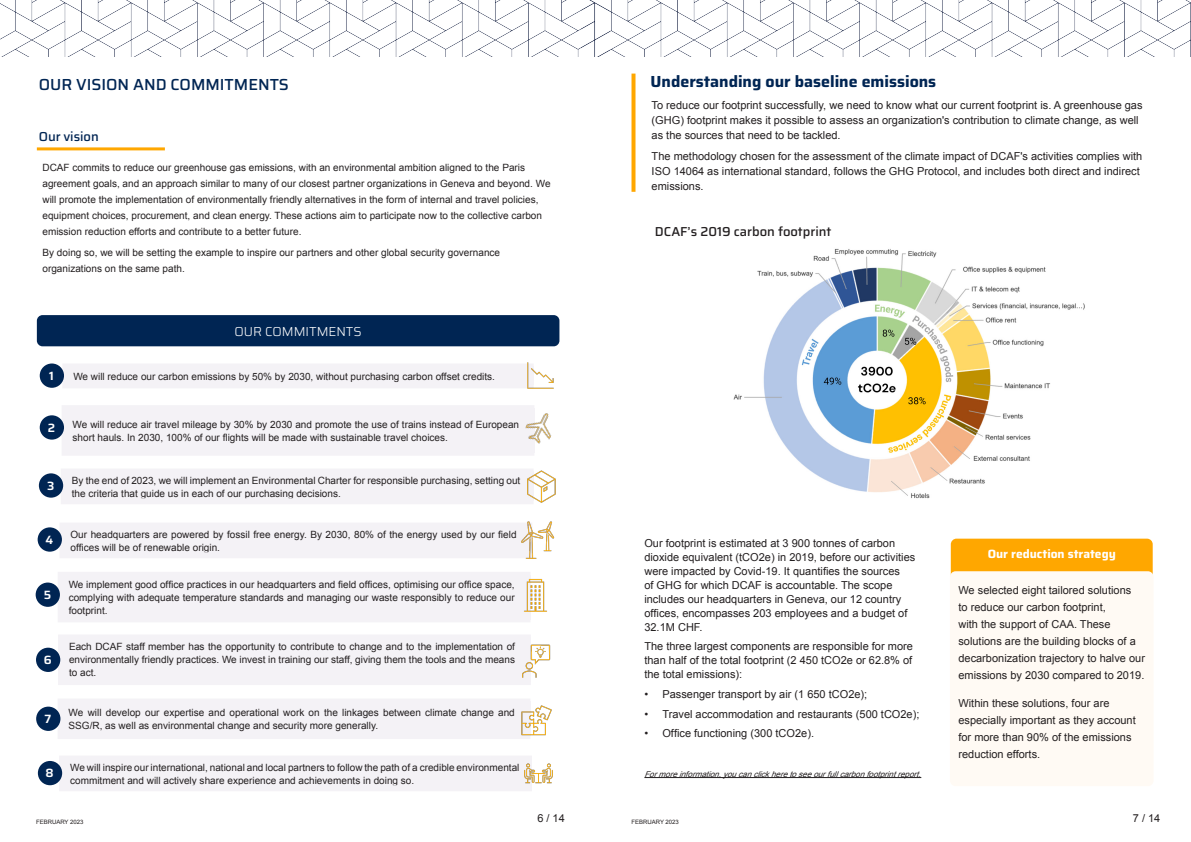
<style>
.page{position:relative;width:1191px;height:842px;background:#fff}
.page>*{position:absolute;margin:0;border:0;box-sizing:border-box;transform-origin:0 0}
.t1{font:700 16px "Saira";color:#002553}
.t2{font:500 16px "Saira";color:#002553}
.t3{font:500 13px "Saira";color:#231f20}
.t4{font:300 13px "Saira";color:#fff}
.t5{font:500 13px "Saira";color:#002553}
.t6{font:700 12px "Saira";color:#fff}
.t7{font:600 12px "Saira";color:#fff}
.t8{font:11px/14px "Arial";color:#231f20}
.t9{font:10px/13px "Arial";color:#231f20}
.t10{font:italic 8px "Arial";color:#231f20}
.t11{font:6px "Arial";color:#231f20}
</style>
<div class="page">
<img style="left:733px;top:248px;width:352px;height:251px">
<hr style="left:644px;top:777px;width:277px;height:1px;background:#231f20">
<svg style="left:631px;top:74px;width:4px;height:118px"></svg>
<div style="left:950px;top:539px;width:202px;height:77px;background:#ffa700;border-radius:6px"></div>
<div style="left:950px;top:571px;width:203px;height:215px;background:#fffaf4;border-radius:6px"></div>
<img style="left:609px;top:0;width:582px;height:57px">
<div style="left:64px;top:471px;width:469px;height:30px;background:#f4f2f6"></div>
<div style="left:61px;top:468px;width:475px;height:36px;border:6px solid #f4f2f6"></div>
<div style="left:65px;top:366px;width:468px;height:19px;background:#f4f2f6"></div>
<div style="left:62px;top:363px;width:474px;height:25px;border:6px solid #f4f2f6"></div>
<div style="left:65px;top:408px;width:469px;height:45px;background:#f4f2f6"></div>
<div style="left:62px;top:405px;width:475px;height:51px;border:6px solid #f4f2f6"></div>
<div style="left:63px;top:525px;width:469px;height:30px;background:#f4f2f6"></div>
<div style="left:60px;top:522px;width:475px;height:36px;border:6px solid #f4f2f6"></div>
<div style="left:61px;top:575px;width:469px;height:44px;background:#f4f2f6"></div>
<div style="left:58px;top:572px;width:475px;height:50px;border:6px solid #f4f2f6"></div>
<div style="left:61px;top:637px;width:470px;height:45px;background:#f4f2f6"></div>
<div style="left:58px;top:634px;width:476px;height:51px;border:6px solid #f4f2f6"></div>
<div style="left:61px;top:701px;width:469px;height:35px;background:#f4f2f6"></div>
<div style="left:58px;top:698px;width:475px;height:41px;border:6px solid #f4f2f6"></div>
<div style="left:62px;top:758px;width:470px;height:30px;background:#f4f2f6"></div>
<div style="left:59px;top:755px;width:476px;height:36px;border:6px solid #f4f2f6"></div>
<div style="left:40px;top:363px;width:24px;height:25px;background:#002553;border-radius:50%"></div>
<div style="left:40px;top:415px;width:24px;height:25px;background:#002553;border-radius:50%"></div>
<div style="left:39px;top:473px;width:24px;height:25px;background:#002553;border-radius:50%"></div>
<div style="left:38px;top:527px;width:24px;height:25px;background:#002553;border-radius:50%"></div>
<div style="left:36px;top:582px;width:24px;height:25px;background:#002553;border-radius:50%"></div>
<div style="left:36px;top:648px;width:24px;height:24px;background:#002553;border-radius:50%"></div>
<div style="left:36px;top:707px;width:24px;height:24px;background:#002553;border-radius:50%"></div>
<div style="left:38px;top:761px;width:24px;height:24px;background:#002553;border-radius:50%"></div>
<img style="left:522px;top:410px;width:30px;height:36px">
<img style="left:521px;top:755px;width:32px;height:36px">
<img style="left:518px;top:521px;width:37px;height:38px">
<img style="left:522px;top:468px;width:34px;height:36px">
<img style="left:516px;top:575px;width:31px;height:39px">
<img style="left:516px;top:642px;width:35px;height:37px">
<img style="left:517px;top:702px;width:35px;height:37px">
<img style="left:523px;top:362px;width:31px;height:27px">
<div style="left:37px;top:315px;width:522px;height:31px;background:#002553;border-radius:6px"></div>
<hr style="left:37px;top:147px;width:128px;height:3px;background:#ffa700">
<img style="left:0;top:0;width:609px;height:57px">
<h1 class="t2" style="left:39px;top:72px;width:251px">OUR VISION AND COMMITMENTS</h1>
<h2 class="t5" style="left:39px;top:126px;width:61px">Our vision</h2>
<p class="t9" style="left:43px;top:159px;width:509px;line-height:16px">DCAF commits to reduce our greenhouse gas emissions, with an environmental ambition aligned to the Paris agreement goals, and an approach similar to many of our closest partner organizations in Geneva and beyond. We will promote the implementation of environmentally friendly alternatives in the form of internal and travel policies, equipment choices, procurement, and clean energy. These actions aim to participate now to the collective carbon emission reduction efforts and contribute to a better future.</p>
<p class="t9" style="left:43px;top:245px;width:459px;line-height:16px">By doing so, we will be setting the example to inspire our partners and other global security governance organizations on the same path.</p>
<p class="t7" style="left:49px;top:366px;width:6px">1</p>
<h2 class="t4" style="left:234px;top:320px;width:129px">OUR COMMITMENTS</h2>
<p class="t9" style="left:73px;top:370px;width:423px">We will reduce our carbon emissions by 50% by 2030, without purchasing carbon offset credits.</p>
<p class="t7" style="left:48px;top:418px;width:9px">2</p>
<p class="t7" style="left:47px;top:476px;width:9px">3</p>
<p class="t7" style="left:46px;top:530px;width:9px">4</p>
<p class="t7" style="left:44px;top:585px;width:9px">5</p>
<p class="t7" style="left:44px;top:650px;width:9px">6</p>
<p class="t7" style="left:45px;top:709px;width:8px">7</p>
<p class="t7" style="left:46px;top:763px;width:10px">8</p>
<p class="t9" style="left:73px;top:418px;width:448px">We will reduce air travel mileage by 30% by 2030 and promote the use of trains instead of European short hauls. In 2030, 100% of our flights will be made with sustainable travel choices.</p>
<p class="t9" style="left:72px;top:474px;width:450px">By the end of 2023, we will implement an Environmental Charter for responsible purchasing, setting out the criteria that guide us in each of our purchasing decisions.</p>
<p class="t9" style="left:71px;top:528px;width:447px">Our headquarters are powered by fossil free energy. By 2030, 80% of the energy used by our field offices will be of renewable origin.</p>
<p class="t9" style="left:69px;top:578px;width:447px;text-align:justify">We implement good office practices in our headquarters and field offices, optimising our office space, complying with adequate temperature standards and managing our waste responsibly to reduce our footprint.</p>
<p class="t9" style="left:69px;top:640px;width:447px;text-align:justify">Each DCAF staff member has the opportunity to contribute to change and to the implementation of environmentally friendly practices. We invest in training our staff, giving them the tools and the means to act.</p>
<p class="t9" style="left:69px;top:706px;width:448px">We will develop our expertise and operational work on the linkages between climate change and<br>SSG/R, as well as environmental change and security more generally.</p>
<p class="t9" style="left:70px;top:761px;width:451px">We will inspire our international, national and local partners to follow the path of a credible environmental commitment and will actively share experience and achievements in doing so.</p>
<h1 class="t1" style="left:650px;top:68px;width:287px">Understanding our baseline emissions</h1>
<p class="t8" style="left:651px;top:98px;width:492px;line-height:15px">To reduce our footprint successfully, we need to know what our current footprint is. A greenhouse gas (GHG) footprint makes it possible to assess an organization's contribution to climate change, as well as the sources that need to be tackled.</p>
<p class="t8" style="left:651px;top:149px;width:492px;line-height:15px">The methodology chosen for the assessment of the climate impact of DCAF's activities complies with<br>ISO 14064 as international standard, follows the GHG Protocol, and includes both direct and indirect emissions.</p>
<h2 class="t3" style="left:655px;top:221px;width:178px">DCAF’s 2019 carbon footprint</h2>
<p class="t8" style="left:644px;top:536px;width:272px">Our footprint is estimated at 3 900 tonnes of carbon dioxide equivalent (tCO2e) in 2019, before our activities were impacted by Covid-19. It quantifies the sources<br>of GHG for which DCAF is accountable. The scope includes our headquarters in Geneva, our 12 country offices, encompasses 203 employees and a budget of 32.1M CHF.</p>
<p class="t8" style="left:644px;top:640px;width:270px;text-align:justify">The three largest components are responsible for more than half of the total footprint (2 450 tCO2e or 62.8% of the total emissions):</p>
<p class="t8" style="left:644px;top:687px;width:224px">• Passenger transport by air (1 650 tCO2e);</p>
<p class="t8" style="left:644px;top:707px;width:276px">• Travel accommodation and restaurants (500 tCO2e);</p>
<p class="t8" style="left:644px;top:727px;width:171px">• Office functioning (300 tCO2e).</p>
<p class="t10" style="left:644px;top:769px;width:281px">Formoreinformation,youcanclickheretoseeourfullcarbonfootprintreport.</p>
<p class="t6" style="left:987px;top:544px;width:129px">Our reduction strategy</p>
<p class="t8" style="left:958px;top:581px;width:188px;line-height:17px">We selected eight tailored solutions<br>to reduce our carbon footprint,<br>with the support of CAA. These solutions are the building blocks of a decarbonization trajectory to halve our emissions by 2030 compared to 2019.</p>
<p class="t8" style="left:958px;top:695px;width:179px;line-height:17px">Within these solutions, four are especially important as they account for more than 90% of the emissions reduction efforts.</p>
<p class="t8" style="left:537px;top:811px;width:29px">6 / 14</p>
<p class="t8" style="left:1132px;top:811px;width:29px">7 / 14</p>
<p class="t11" style="left:36px;top:818px;width:49px">FEBRUARY 2023</p>
<p class="t11" style="left:631px;top:818px;width:49px">FEBRUARY 2023</p>
</div>
